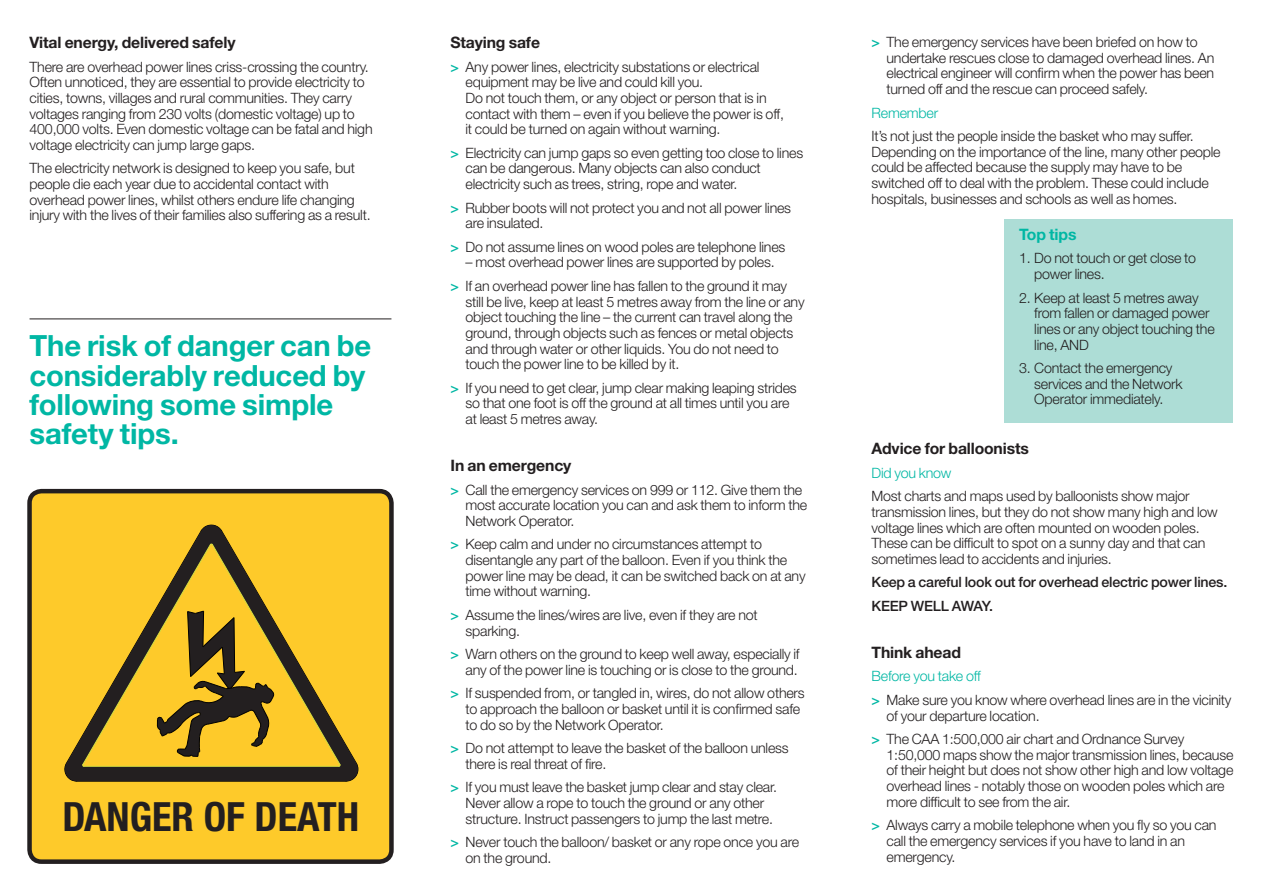
<style>
.page{position:relative;width:1263px;height:893px;background:#fff}
.page>*{position:absolute;margin:0;border:0;box-sizing:border-box;transform-origin:0 0}
.t1{font:700 condensed 40.35px "Helvetica Neue LT Std";color:#231f20}
.HEAD_1{font:700 29.25px/29.2px "Helvetica Neue LT Std";letter-spacing:-.005em;color:#00b7a4}
.HEAD_3{font:700 15.75px "Helvetica Neue LT Std";letter-spacing:-.01em;color:#231f20}
.Pro_Ed__Paragraph{font:700 15.75px "Helvetica Neue LT Std";letter-spacing:-.01em;color:#231f20}
.HEAD_3-2{font:700 15.75px "Helvetica Neue LT Std";letter-spacing:-.01em;color:#00b7a4}
.Pro_Ed__Paragraph-2{font:300 14.25px/15.6px "Helvetica Neue LT Std";letter-spacing:-.015em;color:#231f20}
.Pro_Ed__Paragraph-3{font:500 14.25px "Helvetica Neue LT Std";letter-spacing:-.015em;color:#231f20}
.Pro_Ed__Paragraph-4{font:300 14.25px "Helvetica Neue LT Std";letter-spacing:-.015em;color:#00b7a4}
.s1{font-weight:500;color:#00b7a4}
</style>
<div class="page">
<hr style="left:30px;top:319px;width:361px;height:1px;background:#231f20">
<div style="left:1004px;top:219px;width:229px;height:204px;background:#adddd6"></div>
<div style="left:32px;top:494px;width:357px;height:365px;background:#feca2a"></div>
<hr style="left:77px;top:781px;width:269px;height:1px;background:#000">
<svg style="left:63px;top:523px;width:295px;height:258px;background:#c9a127"></svg>
<div style="left:27px;top:489px;width:367px;height:375px;border:4px solid #231f20;border-radius:12px"></div>
<p class="HEAD_3" style="left:30px;top:33px;width:207px">Vital energy, delivered safely</p>
<p class="Pro_Ed__Paragraph-2" style="left:30px;top:58px;width:345px">There are overhead power lines criss-crossing the country.<br>Often unnoticed, they are essential to provide electricity to cities, towns, villages and rural communities. They carry voltages ranging from 230 volts (domestic voltage) up to 400,000 volts. Even domestic voltage can be fatal and high voltage electricity can jump large gaps.</p>
<p class="Pro_Ed__Paragraph-2" style="left:30px;top:160px;width:343px">The electricity network is designed to keep you safe, but people die each year due to accidental contact with overhead power lines, whilst others endure life changing injury with the lives of their families also suffering as a result.</p>
<p class="HEAD_1" style="left:30px;top:331px;width:343px">The risk of danger can be considerably reduced by following some simple safety tips.</p>
<p class="t1" style="left:62px;top:792px;width:298px">DANGER OF DEATH</p>
<p class="HEAD_3" style="left:450px;top:33px;width:91px">Staying safe</p>
<p class="Pro_Ed__Paragraph-2" style="left:465px;top:58px;width:320px;text-indent:-15px"><span class="s1">&gt;</span> Any power lines, electricity substations or electrical equipment may be live and could kill you.<br>Do not touch them, or any object or person that is in contact with them – even if you believe the power is off, it could be turned on again without warning.</p>
<p class="Pro_Ed__Paragraph-2" style="left:465px;top:145px;width:339px;text-indent:-15px"><span class="s1">&gt;</span> Electricity can jump gaps so even getting too close to lines can be dangerous. Many objects can also conduct electricity such as trees, string, rope and water.</p>
<p class="Pro_Ed__Paragraph-2" style="left:465px;top:199px;width:327px;text-indent:-15px"><span class="s1">&gt;</span> Rubber boots will not protect you and not all power lines are insulated.</p>
<p class="Pro_Ed__Paragraph-2" style="left:450px;top:239px;width:336px"><span class="s1">&gt;</span> Do not assume lines on wood poles are telephone lines</p>
<p class="Pro_Ed__Paragraph-2" style="left:465px;top:254px;width:311px">– most overhead power lines are supported by poles.</p>
<p class="Pro_Ed__Paragraph-2" style="left:465px;top:278px;width:341px;text-indent:-15px"><span class="s1">&gt;</span> If an overhead power line has fallen to the ground it may still be live, keep at least 5 metres away from the line or any object touching the line – the current can travel along the ground, through objects such as fences or metal objects and through water or other liquids. You do not need to touch the power line to be killed by it.</p>
<p class="Pro_Ed__Paragraph-2" style="left:465px;top:380px;width:333px;text-indent:-15px"><span class="s1">&gt;</span> If you need to get clear, jump clear making leaping strides so that one foot is off the ground at all times until you are at least 5 metres away.</p>
<p class="Pro_Ed__Paragraph" style="left:450px;top:456px;width:122px">In an emergency</p>
<p class="Pro_Ed__Paragraph-2" style="left:465px;top:481px;width:343px;text-indent:-15px"><span class="s1">&gt;</span> Call the emergency services on 999 or 112. Give them the most accurate location you can and ask them to inform the<br>Network Operator.</p>
<p class="Pro_Ed__Paragraph-2" style="left:465px;top:536px;width:342px;text-indent:-15px"><span class="s1">&gt;</span> Keep calm and under no circumstances attempt to disentangle any part of the balloon. Even if you think the power line may be dead, it can be switched back on at any time without warning.</p>
<p class="Pro_Ed__Paragraph-2" style="left:465px;top:607px;width:294px;text-indent:-15px"><span class="s1">&gt;</span> Assume the lines/wires are live, even if they are not sparking.</p>
<p class="Pro_Ed__Paragraph-2" style="left:450px;top:646px;width:351px;text-align:right"><span class="s1">&gt;</span> Warn others on the ground to keep well away, especially if any of the power line is touching or is close to the ground.</p>
<p class="Pro_Ed__Paragraph-2" style="left:465px;top:685px;width:341px;text-indent:-15px"><span class="s1">&gt;</span> If suspended from, or tangled in, wires, do not allow others to approach the balloon or basket until it is confirmed safe to do so by the Network Operator.</p>
<p class="Pro_Ed__Paragraph-2" style="left:465px;top:740px;width:325px;text-indent:-15px"><span class="s1">&gt;</span> Do not attempt to leave the basket of the balloon unless there is real threat of fire.</p>
<p class="Pro_Ed__Paragraph-2" style="left:465px;top:779px;width:313px;text-indent:-15px"><span class="s1">&gt;</span> If you must leave the basket jump clear and stay clear.<br>Never allow a rope to touch the ground or any other structure. Instruct passengers to jump the last metre.</p>
<p class="Pro_Ed__Paragraph-2" style="left:465px;top:834px;width:335px;text-indent:-15px"><span class="s1">&gt;</span> Never touch the balloon/ basket or any rope once you are on the ground.</p>
<p class="Pro_Ed__Paragraph-2" style="left:886px;top:34px;width:329px;text-indent:-15px"><span class="s1">&gt;</span> The emergency services have been briefed on how to undertake rescues close to damaged overhead lines. An electrical engineer will confirm when the power has been turned off and the rescue can proceed safely.</p>
<p class="Pro_Ed__Paragraph-4" style="left:871px;top:104px;width:68px">Remember</p>
<p class="Pro_Ed__Paragraph-2" style="left:871px;top:128px;width:351px">It’s not just the people inside the basket who may suffer.<br>Depending on the importance of the line, many other people could be affected because the supply may have to be switched off to deal with the problem. These could include hospitals, businesses and schools as well as homes.</p>
<p class="HEAD_3-2" style="left:1019px;top:225px;width:59px">Top tips</p>
<p class="Pro_Ed__Paragraph-2" style="left:1034px;top:250px;width:163px;text-indent:-15px">1. Do not touch or get close to power lines.</p>
<p class="Pro_Ed__Paragraph-2" style="left:1034px;top:289px;width:182px;text-indent:-15px">2. Keep at least 5 metres away from fallen or damaged power lines or any object touching the line, AND</p>
<p class="Pro_Ed__Paragraph-2" style="left:1034px;top:360px;width:150px;text-indent:-15px">3. Contact the emergency services and the Network<br>Operator immediately.</p>
<p class="HEAD_3" style="left:871px;top:439px;width:159px">Advice for balloonists</p>
<p class="Pro_Ed__Paragraph-4" style="left:871px;top:464px;width:81px">Did you know</p>
<p class="Pro_Ed__Paragraph-2" style="left:871px;top:488px;width:348px">Most charts and maps used by balloonists show major transmission lines, but they do not show many high and low voltage lines which are often mounted on wooden poles.<br>These can be difficult to spot on a sunny day and that can sometimes lead to accidents and injuries.</p>
<p class="Pro_Ed__Paragraph-3" style="left:871px;top:574px;width:357px">Keep a careful look out for overhead electric power lines.</p>
<p class="Pro_Ed__Paragraph-3" style="left:871px;top:597px;width:123px">KEEP WELL AWAY.</p>
<p class="Pro_Ed__Paragraph" style="left:871px;top:643px;width:91px">Think ahead</p>
<p class="Pro_Ed__Paragraph-4" style="left:871px;top:668px;width:111px">Before you take off</p>
<p class="Pro_Ed__Paragraph-2" style="left:886px;top:692px;width:346px;text-indent:-15px"><span class="s1">&gt;</span> Make sure you know where overhead lines are in the vicinity of your departure location.</p>
<p class="Pro_Ed__Paragraph-2" style="left:886px;top:731px;width:348px;text-indent:-15px"><span class="s1">&gt;</span> The CAA 1:500,000 air chart and Ordnance Survey 1:50,000 maps show the major transmission lines, because of their height but does not show other high and low voltage overhead lines - notably those on wooden poles which are more difficult to see from the air.</p>
<p class="Pro_Ed__Paragraph-2" style="left:886px;top:817px;width:331px;text-indent:-15px"><span class="s1">&gt;</span> Always carry a mobile telephone when you fly so you can call the emergency services if you have to land in an emergency.</p>
</div>
